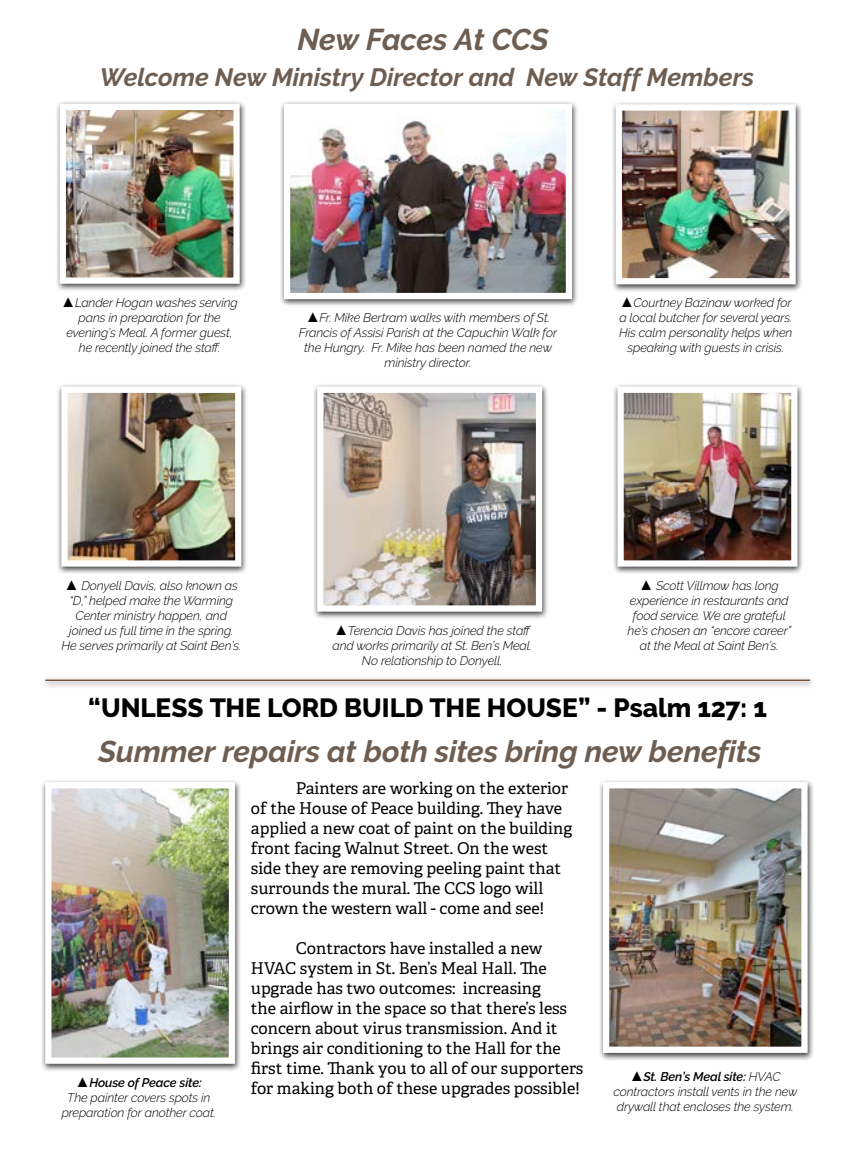
<style>
.page{position:relative;width:855px;height:1170px;background:#fff}
.page>*{position:absolute;margin:0;border:0;box-sizing:border-box;transform-origin:0 0}
.Subhead{font:italic 700 30px "Raleway";letter-spacing:-.005em;color:#6e5d51}
.Story_Head{font:800 26.25px "Raleway";letter-spacing:-.005em;color:#000}
.Subhead-2{font:italic 700 25px "Raleway";color:#6e5d51}
.t1{font:16.25px/20px "Adelle";color:#000}
.t2{font:italic 300 12.5px/15px "Raleway";letter-spacing:-.01em;color:#000;text-align:center}
.s1{font-family:"Times New Roman";font-weight:400;font-style:normal;font-size:13.75px}
.s2{font-weight:600}
</style>
<div class="page">
<div style="left:599px;top:779px;width:215px;height:282px;background:#000;opacity:.75"></div>
<img style="left:610px;top:789px;width:191px;height:257px">
<div style="left:603px;top:782px;width:205px;height:271px;border:6px solid #fff"></div>
<div style="left:41px;top:779px;width:200px;height:293px;background:#000;opacity:.75"></div>
<img style="left:52px;top:789px;width:176px;height:268px">
<div style="left:45px;top:782px;width:190px;height:282px;border:6px solid #fff"></div>
<div style="left:41px;top:677px;width:775px;height:12px;background:#000;opacity:.75"></div>
<hr style="left:45px;top:680px;width:765px;height:1px;background:#693f24">
<div style="left:280px;top:101px;width:298px;height:206px;background:#000;opacity:.75"></div>
<img style="left:291px;top:111px;width:274px;height:181px">
<div style="left:55px;top:101px;width:192px;height:191px;background:#000;opacity:.75"></div>
<img style="left:67px;top:111px;width:166px;height:166px">
<div style="left:60px;top:104px;width:180px;height:180px;border:6px solid #fff"></div>
<div style="left:611px;top:102px;width:192px;height:191px;background:#000;opacity:.75"></div>
<img style="left:623px;top:111px;width:166px;height:166px">
<div style="left:616px;top:104px;width:180px;height:180px;border:6px solid #fff"></div>
<div style="left:313px;top:384px;width:236px;height:236px;background:#000;opacity:.75"></div>
<img style="left:324px;top:394px;width:211px;height:211px">
<div style="left:317px;top:387px;width:225px;height:225px;border:6px solid #fff"></div>
<div style="left:57px;top:384px;width:191px;height:191px;background:#000;opacity:.75"></div>
<img style="left:68px;top:394px;width:166px;height:166px">
<div style="left:61px;top:387px;width:180px;height:180px;border:6px solid #fff"></div>
<div style="left:613px;top:384px;width:191px;height:191px;background:#000;opacity:.75"></div>
<img style="left:624px;top:394px;width:166px;height:166px">
<div style="left:617px;top:387px;width:180px;height:180px;border:6px solid #fff"></div>
<p class="Subhead" style="left:297px;top:22px;width:253px">New Faces At CCS</p>
<p class="Subhead-2" style="left:100px;top:63px;width:656px">Welcome New Ministry Director and New Staff Members</p>
<p class="t2" style="left:62px;top:295px;width:178px"><span class="s1">▲</span>Lander Hogan washes serving pans in preparation for the evening’s Meal. A former guest, he recently joined the staff.</p>
<p class="t2" style="left:619px;top:295px;width:175px"><span class="s1">▲</span>Courtney Bazinaw worked for a local butcher for several years.<br>His calm personality helps when speaking with guests in crisis.</p>
<p class="t2" style="left:299px;top:310px;width:260px"><span class="s1">▲</span>Fr. Mike Bertram walks with members of St.<br>Francis of Assisi Parish at the Capuchin Walk for the Hungry. Fr. Mike has been named the new ministry director.</p>
<p class="t2" style="left:62px;top:578px;width:181px"><span class="s1">▲</span> Donyell Davis, also known as “D,” helped make the Warming<br>Center ministry happen, and joined us full time in the spring.<br>He serves primarily at Saint Ben’s.</p>
<p class="t2" style="left:628px;top:578px;width:165px"><span class="s1">▲</span> Scott Villmow has long experience in restaurants and food service. We are grateful he’s chosen an “encore career” at the Meal at Saint Ben’s.</p>
<p class="t2" style="left:332px;top:623px;width:201px"><span class="s1">▲</span>Terencia Davis has joined the staff and works primarily at St. Ben’s Meal.<br>No relationship to Donyell.</p>
<p class="Story_Head" style="left:88px;top:693px;width:680px">“UNLESS THE LORD BUILD THE HOUSE” - Psalm 127: 1</p>
<p class="Subhead" style="left:99px;top:735px;width:664px">Summer repairs at both sites bring new benefits</p>
<p class="t1" style="left:251px;top:779px;width:323px;text-indent:45px">Painters are working on the exterior of the House of Peace building. They have applied a new coat of paint on the building front facing Walnut Street. On the west side they are removing peeling paint that surrounds the mural. The CCS logo will crown the western wall - come and see!</p>
<p class="t1" style="left:251px;top:939px;width:334px;text-indent:45px">Contractors have installed a new HVAC system in St. Ben’s Meal Hall. The upgrade has two outcomes: increasing<br>the airflow in the space so that there’s less concern about virus transmission. And it brings air conditioning to the Hall for the first time. Thank you to all of our supporters for making both of these upgrades possible!</p>
<p class="t2" style="left:62px;top:1075px;width:156px"><span class="s1">▲</span><span class="s2">House of Peace site:<br></span>The painter covers spots in preparation for another coat.</p>
<p class="t2" style="left:613px;top:1069px;width:186px"><span class="s1">▲</span><span class="s2">St. Ben’s Meal site:</span> HVAC contractors install vents in the new drywall that encloses the system.</p>
</div>
